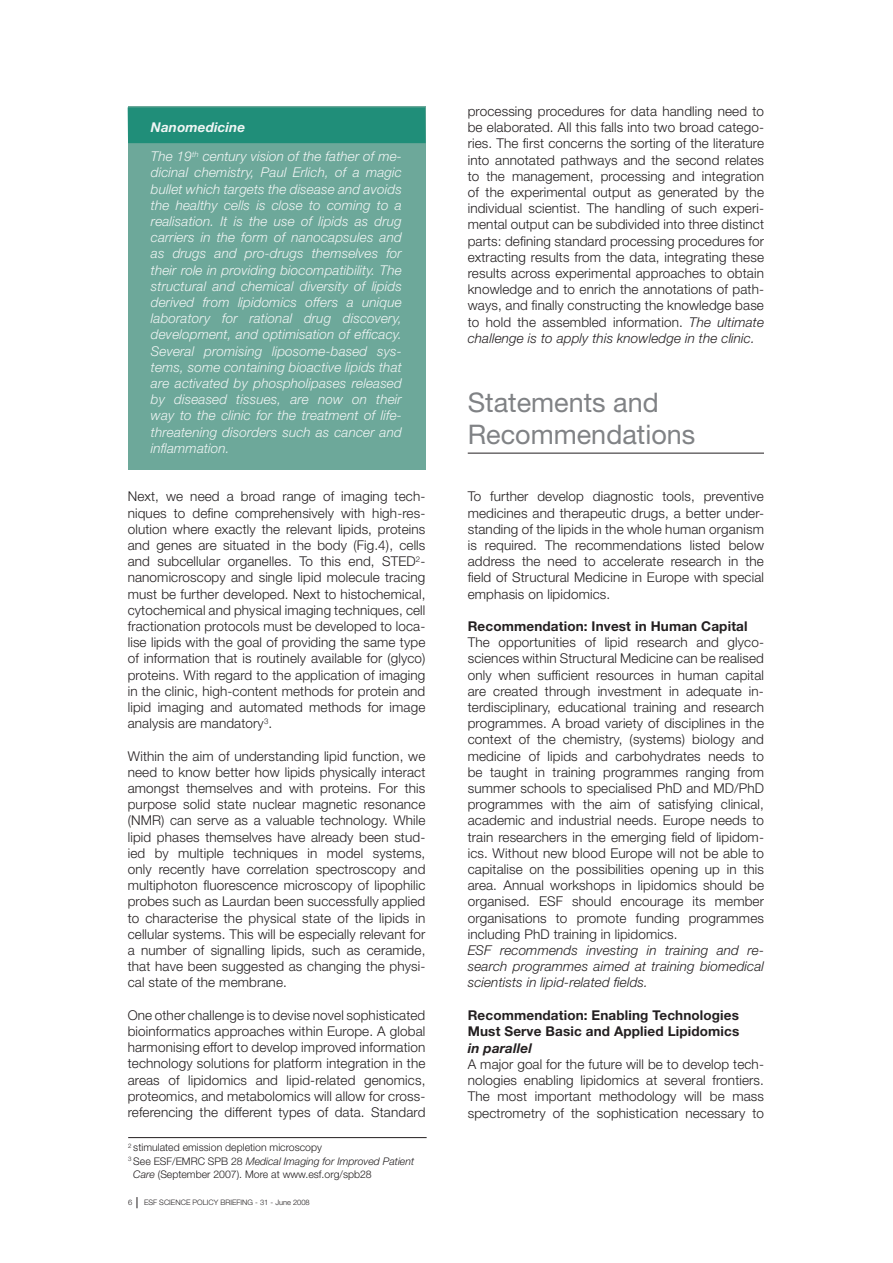
<style>
.page{position:relative;width:893px;height:1263px;background:#fff}
.page>*{position:absolute;margin:0;border:0;box-sizing:border-box;transform-origin:0 0}
.t1{font:27px/32.4px "Helvetica Neue LT Std";color:#808285}
.t2{font:300 13.5px/16.2px "Helvetica Neue LT Std";letter-spacing:.01em;color:#231f20;text-align:justify}
.t3{font:italic 300 13.5px/16.2px "Helvetica Neue LT Std";letter-spacing:.01em;color:#f0f5f4}
.t4{font:italic 300 13.5px/16.2px "Helvetica Neue LT Std";letter-spacing:.01em;color:#231f20;text-align:justify}
.t5{font:700 13.5px/16.4px "Helvetica Neue LT Std";letter-spacing:.01em;color:#231f20}
.t6{font:italic 700 13.5px "Helvetica Neue LT Std";letter-spacing:.01em;color:#231f20}
.t7{font:300 10.5px "Helvetica Neue LT Std";color:#231f20}
.t8{font:italic 300 10.5px "Helvetica Neue LT Std";color:#231f20}
.t9{font:300 7.5px "Helvetica Neue LT Std";color:#231f20}
.s1{font-weight:700}
.s2{font-style:normal}
.s3{font-style:italic}
</style>
<div class="page">
<div style="left:128px;top:106px;width:298px;height:364px;background:#6da89a"></div>
<hr style="left:468px;top:453px;width:296px;height:1px;background:#231f20">
<div style="left:128px;top:107px;width:298px;height:36px;background:#208e79"></div>
<hr style="left:128px;top:1137px;width:299px;height:1px;background:#231f20">
<p class="t3" style="left:151px;top:113px;width:252px;line-height:29px"><span class="s1">Nanomedicine<br></span>The 19<sup>th</sup> century vision of the father of me-</p>
<p class="t3" style="left:151px;top:164px;width:252px;text-align:justify">dicinal chemistry, Paul Erlich, of a magic bullet which targets the disease and avoids the healthy cells is close to coming to a realisation. It is the use of lipids as drug carriers in the form of nanocapsules and as drugs and pro-drugs themselves for their role in providing biocompatibility. The structural and chemical diversity of lipids derived from lipidomics offers a unique laboratory for rational drug discovery, development, and optimisation of efficacy.<br>Several promising liposome-based sys&shy;tems, some containing bioactive lipids that are activated by phospholipases released by diseased tissues, are now on their way to the clinic for the treatment of life&shy;threatening disorders such as cancer and inflammation.</p>
<p class="t2" style="left:128px;top:488px;width:299px">Next, we need a broad range of imaging tech&shy;niques to define comprehensively with high-res&shy;olution where exactly the relevant lipids, proteins and genes are situated in the body (Fig.4), cells and subcellular organelles. To this end, STED<sup>2</sup>- nanomicroscopy and single lipid molecule tracing must be further developed. Next to histochemical, cytochemical and physical imaging techniques, cell fractionation protocols must be developed to loca&shy;lise lipids with the goal of providing the same type of information that is routinely available for (glyco) proteins. With regard to the application of imaging in the clinic, high-content methods for protein and lipid imaging and automated methods for image analysis are mandatory<sup>3</sup>.</p>
<p class="t2" style="left:128px;top:747px;width:299px">Within the aim of understanding lipid function, we need to know better how lipids physically interact amongst themselves and with proteins. For this purpose solid state nuclear magnetic resonance (NMR) can serve as a valuable technology. While lipid phases themselves have already been stud&shy;ied by multiple techniques in model systems, only recently have correlation spectroscopy and multiphoton fluorescence microscopy of lipophilic probes such as Laurdan been successfully applied to characterise the physical state of the lipids in cellular systems. This will be especially relevant for a number of signalling lipids, such as ceramide, that have been suggested as changing the physi&shy;cal state of the membrane.</p>
<p class="t2" style="left:128px;top:1006px;width:299px">One other challenge is to devise novel sophisticated bioinformatics approaches within Europe. A global harmonising effort to develop improved information technology solutions for platform integration in the areas of lipidomics and lipid-related genomics, proteomics, and metabolomics will allow for cross&shy;referencing the different types of data. Standard</p>
<p class="t7" style="left:128px;top:1141px;width:195px"><sup>2</sup> stimulated emission depletion microscopy</p>
<p class="t8" style="left:128px;top:1155px;width:287px"><sup>3</sup> <span class="s2">See ESF/EMRC SPB 28</span> Medical Imaging for Improved Patient</p>
<p class="t7" style="left:133px;top:1168px;width:240px"><span class="s3">Care</span> (September 2007). More at www.esf.org/spb28</p>
<p class="t9" style="left:128px;top:1197px;width:6px">6</p>
<p class="t9" style="left:144px;top:1197px;width:167px">ESF SCIENCE POLICY BRIEFING - 31 - June 2008</p>
<p class="t2" style="left:468px;top:103px;width:298px">processing procedures for data handling need to be elaborated. All this falls into two broad catego&shy;ries. The first concerns the sorting of the literature into annotated pathways and the second relates to the management, processing and integration of the experimental output as generated by the individual scientist. The handling of such experi&shy;mental output can be subdivided into three distinct parts: defining standard processing procedures for extracting results from the data, integrating these results across experimental approaches to obtain knowledge and to enrich the annotations of path&shy;ways, and finally constructing the knowledge base to hold the assembled information. <span class="s3">The ultimate challenge is to apply this knowledge in the clinic.</span></p>
<h1 class="t1" style="left:468px;top:386px;width:229px">Statements and<br>Recommendations</h1>
<p class="t2" style="left:468px;top:488px;width:298px">To further develop diagnostic tools, preventive medicines and therapeutic drugs, a better under&shy;standing of the lipids in the whole human organism is required. The recommendations listed below address the need to accelerate research in the field of Structural Medicine in Europe with special emphasis on lipidomics.</p>
<p class="t5" style="left:468px;top:618px;width:281px">Recommendation: Invest in Human Capital</p>
<p class="t2" style="left:468px;top:634px;width:298px">The opportunities of lipid research and glyco&shy;sciences within Structural Medicine can be realised only when sufficient resources in human capital are created through investment in adequate in&shy;terdisciplinary, educational training and research programmes. A broad variety of disciplines in the context of the chemistry, (systems) biology and medicine of lipids and carbohydrates needs to be taught in training programmes ranging from summer schools to specialised PhD and MD/PhD programmes with the aim of satisfying clinical, academic and industrial needs. Europe needs to train researchers in the emerging field of lipidom&shy;ics. Without new blood Europe will not be able to capitalise on the possibilities opening up in this area. Annual workshops in lipidomics should be organised. ESF should encourage its member organisations to promote funding programmes including PhD training in lipidomics.</p>
<p class="t4" style="left:468px;top:942px;width:298px">ESF recommends investing in training and re&shy;search programmes aimed at training biomedical scientists in lipid-related fields.</p>
<p class="t5" style="left:468px;top:1007px;width:273px">Recommendation: Enabling Technologies<br>Must Serve Basic and Applied Lipidomics</p>
<p class="t6" style="left:468px;top:1039px;width:66px">in parallel</p>
<p class="t2" style="left:468px;top:1055px;width:298px">A major goal for the future will be to develop tech&shy;nologies enabling lipidomics at several frontiers.<br>The most important methodology will be mass spectrometry of the sophistication necessary to</p>
</div>
